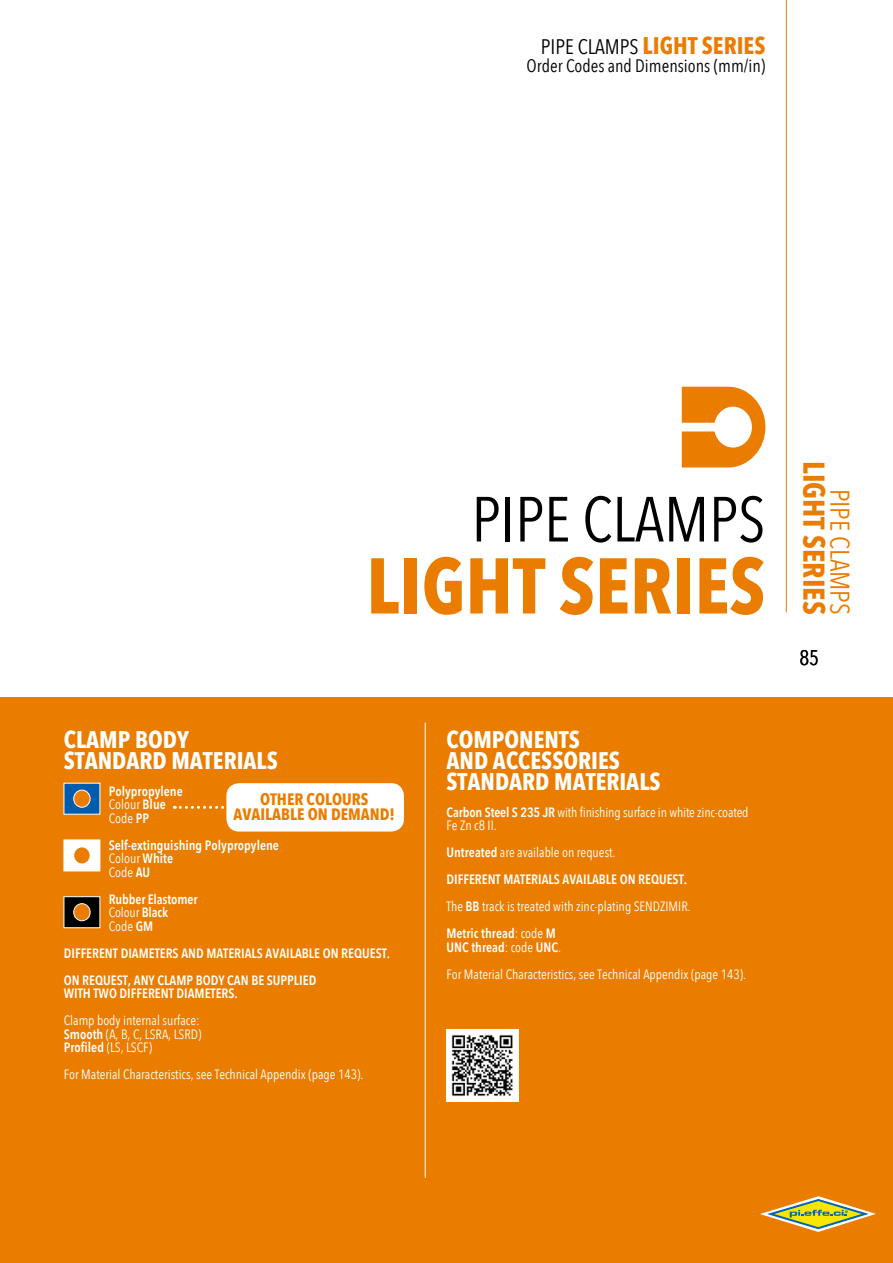
<style>
.page{position:relative;width:893px;height:1263px;background:#fff}
.page>*{position:absolute;margin:0;border:0;box-sizing:border-box;transform-origin:0 0}
.t1{font:700 78px "Avenir Next Condensed";color:#ea7d00}
.t2{font:63px "Avenir Next Condensed";color:#000}
.t3{font:700 30px "Avenir Next Condensed";color:#ea7d00}
.t4{font:27px "Avenir Next Condensed";color:#ea7d00}
.t5{font:700 24px/21px "Avenir Next Condensed";color:#fff}
.t6{font:700 24px "Avenir Next Condensed";color:#ea7d00}
.t7{font:21px "Avenir Next Condensed";color:#000}
.t8{font:18px "Avenir Next Condensed";color:#000}
.t9{font:700 16.5px/15px "Avenir Next Condensed";color:#ea7d00;text-align:center}
.t10{font:13.5px/27px "Avenir Next Condensed";color:#fff}
.t11{font:600 13.5px/13.5px "Avenir Next Condensed";color:#fff}
.s1{font-weight:400;font-size:21px;color:#000}
.s2{font-weight:400}
.s3{font-weight:600}
</style>
<div class="page">
<div style="left:0;top:697px;width:893px;height:566px;background:#ea7d00"></div>
<hr style="left:786px;top:0;width:1px;height:612px;background:#ea7d00">
<hr style="left:425px;top:722px;width:1px;height:456px;background:#fff">
<svg style="left:760px;top:1196px;width:116px;height:36px"></svg>
<svg style="left:682px;top:387px;width:83px;height:80px"></svg>
<svg style="left:63px;top:782px;width:38px;height:33px"></svg>
<svg style="left:63px;top:896px;width:38px;height:32px"></svg>
<svg style="left:63px;top:839px;width:38px;height:33px"></svg>
<div style="left:226px;top:783px;width:178px;height:48px;background:#fff;border-radius:13px"></div>
<svg style="left:174px;top:806px;width:53px;height:3px"></svg>
<img style="left:446px;top:1029px;width:72px;height:72px">
<h3 class="t6" style="left:541px;top:31px;width:226px"><span class="s1">pipe clamps</span> LIGHT SERIES</h3>
<h3 class="t8" style="left:527px;top:51px;width:240px">Order Codes and Dimensions (mm/in)</h3>
<h2 class="t2" style="left:472px;top:466px;width:24px">pipe</h2>
<h2 class="t2" style="left:582px;top:466px;width:31px">clamps</h2>
<h1 class="t1" style="left:366px;top:538px;width:401px">LIGHT SERIES</h1>
<h3 class="t5" style="left:64px;top:728px;width:15px">CLAMP</h3>
<h3 class="t5" style="left:135px;top:728px;width:15px">BODY</h3>
<h3 class="t5" style="left:64px;top:749px;width:14px">STANDARD</h3>
<h3 class="t5" style="left:171px;top:749px;width:13px">MATERIALS</h3>
<p class="t11" style="left:109px;top:784px;width:76px">Polypropylene<br><span class="s2">Colour</span> Blue<br><span class="s2">Code</span> PP</p>
<p class="t11" style="left:109px;top:838px;width:172px">Self-extinguishing Polypropylene<br><span class="s2">Colour</span> White<br><span class="s2">Code</span> AU</p>
<p class="t11" style="left:109px;top:892px;width:90px">Rubber Elastomer<br><span class="s2">Colour</span> Black<br><span class="s2">Code</span> GM</p>
<p class="t11" style="left:64px;top:939px;width:328px;line-height:27px">DIFFERENT DIAMETERS AND MATERIALS AVAILABLE ON REQUEST.<br>ON REQUEST, ANY CLAMP BODY CAN BE SUPPLIED</p>
<p class="t11" style="left:64px;top:986px;width:176px">WITH TWO DIFFERENT DIAMETERS.</p>
<p class="t10" style="left:64px;top:1013px;width:139px;line-height:13.5px">Clamp body internal surface:<br><span class="s3">Smooth</span> (A, B, C, LSRA, LSRD)<br><span class="s3">Profiled</span> (LS, LSCF)</p>
<p class="t10" style="left:64px;top:1060px;width:301px">For Material Characteristics, see Technical Appendix (page 143).</p>
<p class="t9" style="left:233px;top:792px;width:163px">OTHER COLOURS<br>AVAILABLE ON DEMAND!</p>
<h3 class="t5" style="left:446px;top:728px;width:15px">COMPONENTS<br>AND</h3>
<h3 class="t5" style="left:493px;top:749px;width:13px">ACCESSORIES</h3>
<h3 class="t5" style="left:446px;top:770px;width:14px">STANDARD</h3>
<h3 class="t5" style="left:554px;top:770px;width:13px">MATERIALS</h3>
<p class="t10" style="left:446px;top:804px;width:304px;line-height:13.5px"><span class="s3">Carbon Steel S 235 JR</span> with finishing surface in white zinc-coated<br>Fe Zn c8 II.</p>
<p class="t10" style="left:446px;top:838px;width:246px"><span class="s3">Untreated</span> are available on request.<br><span class="s3">DIFFERENT MATERIALS AVAILABLE ON REQUEST.<br></span>The <span class="s3">BB</span> track is treated with zinc-plating SENDZIMIR.<br><span class="s3">Metric thread</span>: code <span class="s3">M</span></p>
<p class="t10" style="left:446px;top:933px;width:301px"><span class="s3">UNC thread</span>: code <span class="s3">UNC</span>.<br>For Material Characteristics, see Technical Appendix (page 143).</p>
<h3 class="t3" style="left:832px;top:461px;width:155px;rotate:90deg">LIGHT SERIES</h3>
<h3 class="t4" style="left:863px;top:489px;width:127px;rotate:90deg">pipe clamps</h3>
<h3 class="t7" style="left:799px;top:639px;width:21px">85</h3>
</div>
